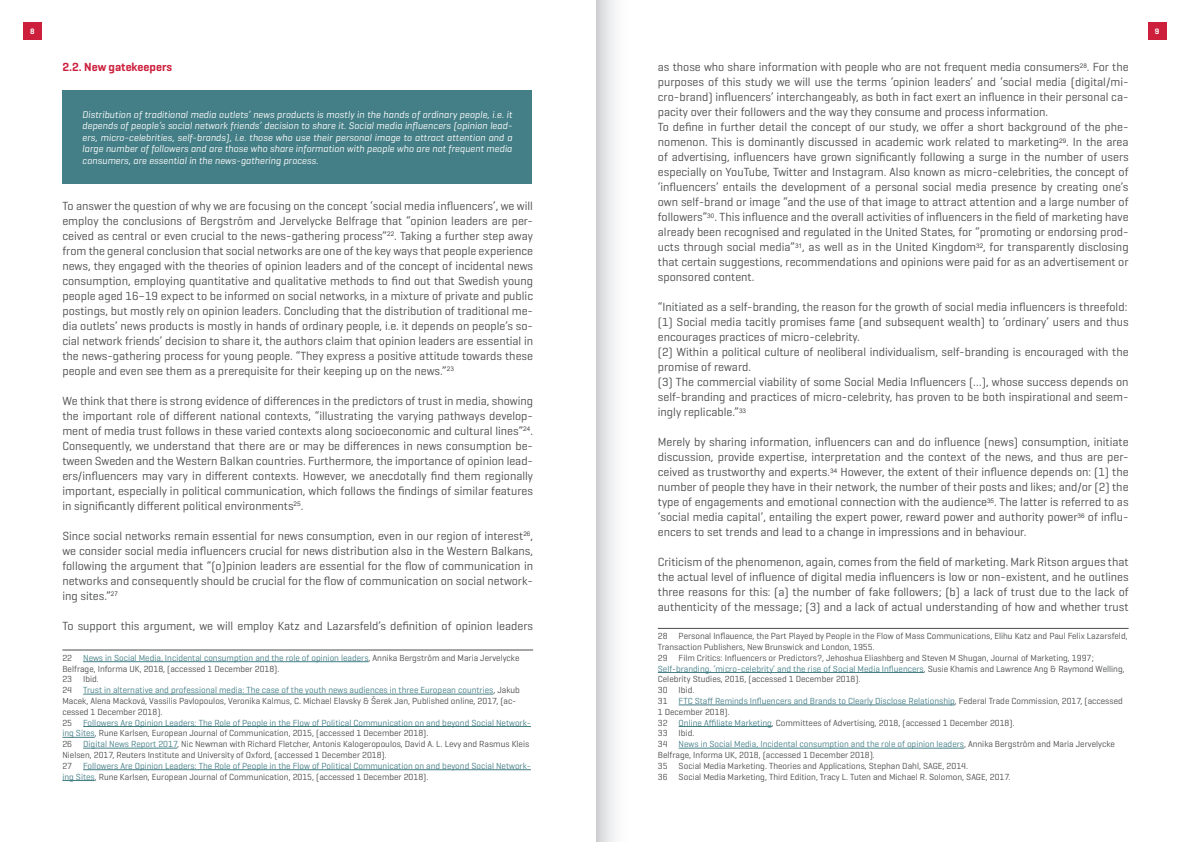
<style>
.page{position:relative;width:1191px;height:842px;background:#fff}
.page>*{position:absolute;margin:0;border:0;box-sizing:border-box;transform-origin:0 0}
.t1{font:12px/15px "Geogrotesque";color:#4b4c4d;text-align:justify}
.t2{font:600 12px "Geogrotesque";color:#cd1f3c}
.t3{font:italic 10px/11.5px "Geogrotesque";color:#fff;text-align:justify}
.t4{font:9px/10.8px "Geogrotesque";color:#4b4c4d}
.t5{font:600 8px "Geogrotesque";color:#fff}
.s1{color:#447e86}
</style>
<div class="page">
<div style="left:1148px;top:22px;width:18px;height:18px;background:#cd1f3c"></div>
<div style="left:23px;top:22px;width:19px;height:18px;background:#cd1f3c"></div>
<div style="left:596px;top:0;width:38px;height:841px;background:linear-gradient(to right,#d8d9db,#fff)"></div>
<div style="left:62px;top:90px;width:470px;height:94px;background:#447e86"></div>
<hr style="left:62px;top:650px;width:471px;height:1px;background:#4b4c4d">
<hr style="left:83px;top:661px;width:285px;height:1px;background:#447e86">
<hr style="left:83px;top:694px;width:410px;height:1px;background:#447e86">
<hr style="left:83px;top:726px;width:448px;height:1px;background:#447e86">
<hr style="left:62px;top:737px;width:33px;height:1px;background:#447e86">
<hr style="left:83px;top:748px;width:94px;height:1px;background:#447e86">
<hr style="left:83px;top:769px;width:448px;height:1px;background:#447e86">
<hr style="left:62px;top:780px;width:33px;height:1px;background:#447e86">
<hr style="left:658px;top:628px;width:470px;height:1px;background:#4b4c4d">
<hr style="left:658px;top:672px;width:265px;height:1px;background:#447e86">
<hr style="left:678px;top:705px;width:277px;height:1px;background:#447e86">
<hr style="left:678px;top:726px;width:94px;height:1px;background:#447e86">
<hr style="left:678px;top:748px;width:286px;height:1px;background:#447e86">
<p class="t5" style="left:30px;top:26px;width:6px">8</p>
<p class="t5" style="left:1154px;top:26px;width:6px">9</p>
<p class="t2" style="left:62px;top:60px;width:111px">2.2. New gatekeepers</p>
<p class="t3" style="left:82px;top:108px;width:431px">Distribution of traditional media outlets’ news products is mostly in the hands of ordinary people, i.e. it depends of people’s social network friends’ decision to share it. Social media influencers (opinion lead&shy;ers, micro-celebrities, self-brands), i.e. those who use their personal image to attract attention and a large number of followers and are those who share information with people who are not frequent media consumers, are essential in the news-gathering process.</p>
<p class="t1" style="left:62px;top:198px;width:472px">To answer the question of why we are focusing on the concept ‘social media influencers’, we will employ the conclusions of Bergström and Jervelycke Belfrage that “opinion leaders are per&shy;ceived as central or even crucial to the news-gathering process”<sup>22</sup>. Taking a further step away from the general conclusion that social networks are one of the key ways that people experience news, they engaged with the theories of opinion leaders and of the concept of incidental news consumption, employing quantitative and qualitative methods to find out that Swedish young people aged 16–19 expect to be informed on social networks, in a mixture of private and public postings, but mostly rely on opinion leaders. Concluding that the distribution of traditional me&shy;dia outlets’ news products is mostly in hands of ordinary people, i.e. it depends on people’s so&shy;cial network friends’ decision to share it, the authors claim that opinion leaders are essential in the news-gathering process for young people. “They express a positive attitude towards these people and even see them as a prerequisite for their keeping up on the news.”<sup>23</sup></p>
<p class="t1" style="left:62px;top:393px;width:472px">We think that there is strong evidence of differences in the predictors of trust in media, showing the important role of different national contexts, “illustrating the varying pathways develop&shy;ment of media trust follows in these varied contexts along socioeconomic and cultural lines”<sup>24</sup>.<br>Consequently, we understand that there are or may be differences in news consumption be&shy;tween Sweden and the Western Balkan countries. Furthermore, the importance of opinion lead&shy;ers/influencers may vary in different contexts. However, we anecdotally find them regionally important, especially in political communication, which follows the findings of similar features in significantly different political environments<sup>25</sup>.</p>
<p class="t1" style="left:62px;top:528px;width:472px">Since social networks remain essential for news consumption, even in our region of interest<sup>26</sup>, we consider social media influencers crucial for news distribution also in the Western Balkans, following the argument that “(o)pinion leaders are essential for the flow of communication in networks and consequently should be crucial for the flow of communication on social network&shy;ing sites.”<sup>27</sup></p>
<p class="t1" style="left:62px;top:618px;width:472px">To support this argument, we will employ Katz and Lazarsfeld’s definition of opinion leaders</p>
<p class="t4" style="left:62px;top:652px;width:470px">22 <span class="s1">News in Social Media, Incidental consumption and the role of opinion leaders</span>, Annika Bergström and Maria Jervelycke Belfrage, Informa UK, 2018, (accessed 1 December 2018).<br>23 Ibid.<br>24 <span class="s1">Trust in alternative and professional media: The case of the youth news audiences in three European countries</span>, Jakub Macek, Alena Macková, Vassilis Pavlopoulos, Veronika Kalmus, C. Michael Elavsky &amp; Šerek Jan, Published online, 2017, (ac&shy;cessed 1 December 2018).<br>25 <span class="s1">Followers Are Opinion Leaders: The Role of People in the Flow of Political Communication on and beyond Social Network&shy;ing Sites</span>, Rune Karlsen, European Journal of Communication, 2015, (accessed 1 December 2018).<br>26 <span class="s1">Digital News Report 2017</span>, Nic Newman with Richard Fletcher, Antonis Kalogeropoulos, David A. L. Levy and Rasmus Kleis Nielsen, 2017, Reuters Institute and University of Oxford, (accessed 1 December 2018).<br>27 <span class="s1">Followers Are Opinion Leaders: The Role of People in the Flow of Political Communication on and beyond Social Network&shy;ing Sites</span>, Rune Karlsen, European Journal of Communication, 2015, (accessed 1 December 2018).</p>
<p class="t1" style="left:658px;top:59px;width:472px;text-align:left">as those who share information with people who are not frequent media consumers<sup>28</sup>. For the purposes of this study we will use the terms ‘opinion leaders’ and ‘social media (digital/mi&shy;cro-brand) influencers’ interchangeably, as both in fact exert an influence in their personal ca&shy;pacity over their followers and the way they consume and process information.<br>To define in further detail the concept of our study, we offer a short background of the phe&shy;nomenon. This is dominantly discussed in academic work related to marketing<sup>29</sup>. In the area of advertising, influencers have grown significantly following a surge in the number of users especially on YouTube, Twitter and Instagram. Also known as micro-celebrities, the concept of ‘influencers’ entails the development of a personal social media presence by creating one’s own self-brand or image “and the use of that image to attract attention and a large number of followers”<sup>30</sup>. This influence and the overall activities of influencers in the field of marketing have already been recognised and regulated in the United States, for “promoting or endorsing prod&shy;ucts through social media”<sup>31</sup>, as well as in the United Kingdom<sup>32</sup>, for transparently disclosing that certain suggestions, recommendations and opinions were paid for as an advertisement or sponsored content.</p>
<p class="t1" style="left:658px;top:299px;width:472px;text-align:left">“Initiated as a self-branding, the reason for the growth of social media influencers is threefold: (1) Social media tacitly promises fame (and subsequent wealth) to ‘ordinary’ users and thus encourages practices of micro-celebrity.<br>(2) Within a political culture of neoliberal individualism, self-branding is encouraged with the promise of reward.<br>(3) The commercial viability of some Social Media Influencers (…), whose success depends on self-branding and practices of micro-celebrity, has proven to be both inspirational and seem&shy;ingly replicable.”<sup>33</sup></p>
<p class="t1" style="left:658px;top:434px;width:472px">Merely by sharing information, influencers can and do influence (news) consumption, initiate discussion, provide expertise, interpretation and the context of the news, and thus are per&shy;ceived as trustworthy and experts.<sup>34</sup> However, the extent of their influence depends on: (1) the number of people they have in their network, the number of their posts and likes; and/or (2) the type of engagements and emotional connection with the audience<sup>35</sup>. The latter is referred to as ‘social media capital’, entailing the expert power, reward power and authority power<sup>36</sup> of influ&shy;encers to set trends and lead to a change in impressions and in behaviour.</p>
<p class="t1" style="left:658px;top:554px;width:472px">Criticism of the phenomenon, again, comes from the field of marketing. Mark Ritson argues that the actual level of influence of digital media influencers is low or non-existent, and he outlines three reasons for this: (a) the number of fake followers; (b) a lack of trust due to the lack of authenticity of the message; (3) and a lack of actual understanding of how and whether trust</p>
<p class="t4" style="left:658px;top:630px;width:471px">28 Personal Inflauence, the Part Played by People in the Flow of Mass Communications, Elihu Katz and Paul Felix Lazarsfeld, Transaction Publishers, New Brunswick and London, 1955.<br>29 Film Critics: Influencers or Predictors?, Jehoshua Eliashberg and Steven M Shugan, Journal of Marketing, 1997; <span class="s1">Self-branding, ‘micro-celebrity’ and the rise of Social Media Influencers</span>, Susie Khamis and Lawrence Ang &amp; Raymond Welling, Celebrity Studies, 2016, (accessed 1 December 2018).<br>30 Ibid.<br>31 <span class="s1">FTC Staff Reminds Influencers and Brands to Clearly Disclose Relationship</span>, Federal Trade Commission, 2017, (accessed 1 December 2018).<br>32 <span class="s1">Online Affiliate Marketing</span>, Committees of Advertising, 2018, (accessed 1 December 2018).<br>33 Ibid.<br>34 <span class="s1">News in Social Media, Incidental consumption and the role of opinion leaders</span>, Annika Bergström and Maria Jervelycke Belfrage, Informa UK, 2018, (accessed 1 December 2018).<br>35 Social Media Marketing. Theories and Applications, Stephan Dahl, SAGE, 2014.<br>36 Social Media Marketing, Third Edition, Tracy L. Tuten and Michael R. Solomon, SAGE, 2017.</p>
</div>
